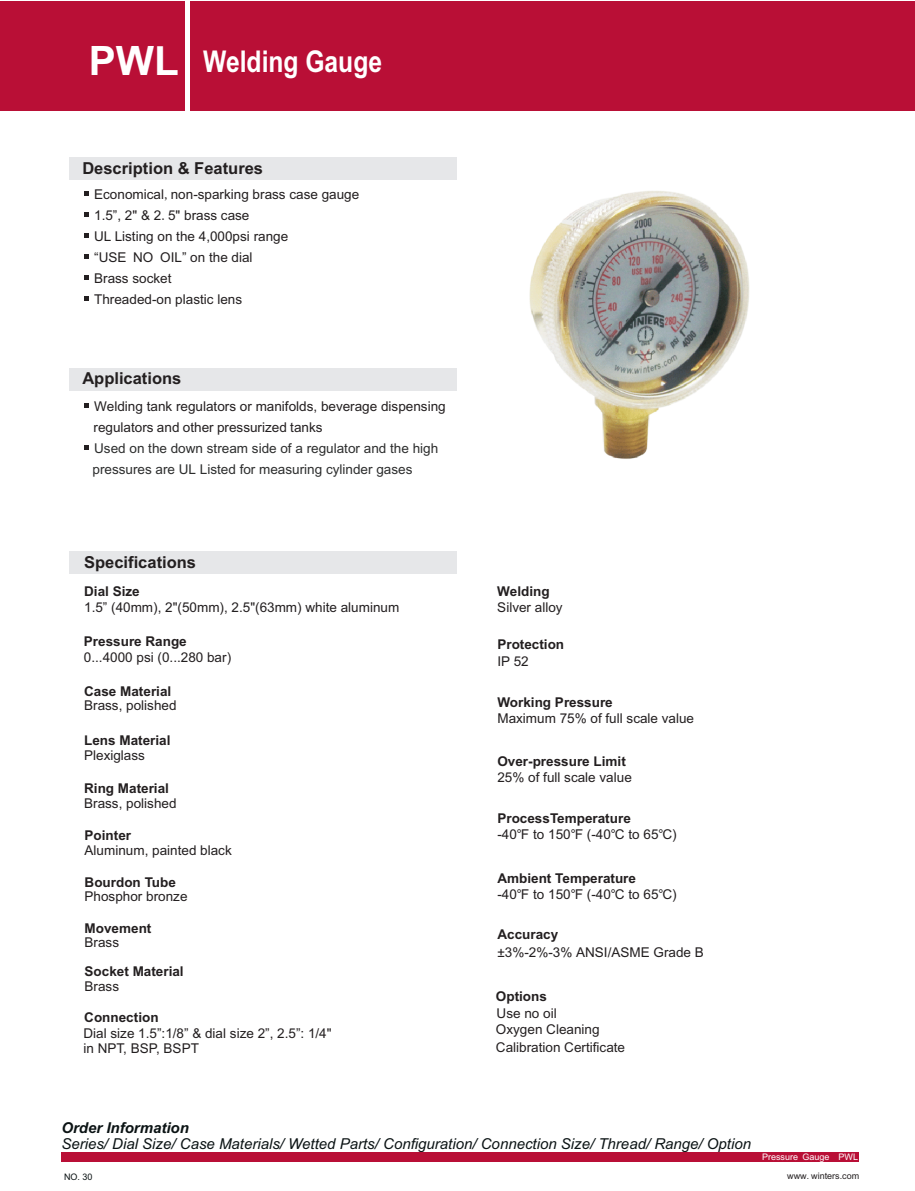
<style>
.page{position:relative;width:915px;height:1191px;background:#fff}
.page>*{position:absolute;margin:0;border:0;box-sizing:border-box;transform-origin:0 0}
.t1{font:700 30px "Arial Narrow";color:#fff}
.t2{font:700 16.5px "Arial";color:#231f20}
.t3{font:italic 15px "Arial";color:#0b1314}
.t4{font:italic 700 15px "Arial";color:#0b1314}
.t5{font:13.5px/21px "Arial";color:#231f20}
.t6{font:700 13.5px "Arial";color:#231f20}
.t7{font:13.5px/21px "Arial Unicode MS";color:#231f20}
.t8{font:13.5px/21px "Arial Unicode MS";color:#2c2d2d}
.t9{font:9px "Arial";color:#fff}
.t10{font:9px "Arial";color:#231f20}
.t11{font:9px "Arial";color:#0b1314}
.s1{font-family:"Arial";font-size:40.5px}
.s2{font-family:"Sim Sun"}
.s3{font-family:"Arial Unicode MS"}
.s4{font-family:"Arial"}
</style>
<div class="page">
<div style="left:69px;top:551px;width:388px;height:23px;background:#e6e7e9"></div>
<div style="left:69px;top:368px;width:388px;height:22px;background:#e6e7e9"></div>
<div style="left:69px;top:157px;width:388px;height:23px;background:#e6e7e9"></div>
<svg style="left:84px;top:191px;width:4px;height:5px"></svg>
<svg style="left:84px;top:212px;width:4px;height:5px"></svg>
<svg style="left:84px;top:233px;width:4px;height:5px"></svg>
<svg style="left:84px;top:254px;width:4px;height:5px"></svg>
<svg style="left:84px;top:275px;width:4px;height:5px"></svg>
<svg style="left:84px;top:296px;width:4px;height:5px"></svg>
<svg style="left:84px;top:403px;width:4px;height:5px"></svg>
<div style="left:0;top:1px;width:185px;height:110px;background:#b90f36"></div>
<div style="left:190px;top:1px;width:724px;height:110px;background:#b90f36"></div>
<img style="left:529px;top:191px;width:220px;height:268px">
<div style="left:61px;top:1152px;width:797px;height:10px;background:#b90f36"></div>
<svg style="left:84px;top:445px;width:4px;height:5px"></svg>
<h1 class="t1" style="left:89px;top:50px;width:294px"><span class="s1">PWL</span> Welding Gauge</h1>
<p class="t2" style="left:82px;top:162px;width:182px">Description &amp; Features</p>
<p class="t5" style="left:94px;top:185px;width:266px">Economical<span class="s2">,</span>non-sparking brass case gauge<br>1.5”, 2" &amp; 2<span class="s2">.</span>5" brass case<br>UL Listing on the 4,000psi range<br>“USE NO OIL” on the dial<br>Brass socket<br>Threaded-on plastic lens</p>
<p class="t2" style="left:82px;top:372px;width:101px">Applications</p>
<p class="t7" style="left:93px;top:397px;width:353px">Welding tank regulators or manifolds, beverage dispensing regulators and other pressurized tanks</p>
<p class="t8" style="left:92px;top:439px;width:347px">Used on the down stream side of a regulator and the high pressures are UL Listed for measuring cylinder gases</p>
<p class="t2" style="left:84px;top:556px;width:113px">Specifications</p>
<p class="t6" style="left:84px;top:586px;width:57px">Dial Size</p>
<p class="t5" style="left:84px;top:598px;width:316px">1.5” (40mm), 2"(50mm), 2.5"(63mm) white aluminum</p>
<p class="t6" style="left:84px;top:636px;width:104px">Pressure Range</p>
<p class="t5" style="left:84px;top:648px;width:149px">0...4000 psi (0...280 bar)</p>
<p class="t6" style="left:84px;top:686px;width:89px">Case Material</p>
<p class="t6" style="left:84px;top:735px;width:88px">Lens Material</p>
<p class="t6" style="left:84px;top:783px;width:86px">Ring Material</p>
<p class="t6" style="left:85px;top:830px;width:48px">Pointer</p>
<p class="t5" style="left:84px;top:696px;width:94px">Brass, polished</p>
<p class="t5" style="left:84px;top:746px;width:62px">Plexiglass</p>
<p class="t5" style="left:84px;top:794px;width:94px">Brass, polished</p>
<p class="t5" style="left:85px;top:841px;width:149px">Aluminum, painted black</p>
<p class="t6" style="left:85px;top:877px;width:93px">Bourdon Tube</p>
<p class="t6" style="left:85px;top:923px;width:68px">Movement</p>
<p class="t5" style="left:85px;top:886px;width:104px">Phosphor bronze</p>
<p class="t5" style="left:85px;top:932px;width:36px">Brass</p>
<p class="t6" style="left:85px;top:966px;width:101px">Socket Material</p>
<p class="t6" style="left:84px;top:1012px;width:76px">Connection</p>
<p class="t5" style="left:85px;top:976px;width:36px">Brass</p>
<p class="t5" style="left:83px;top:1023px;width:249px">Dial size 1.5”:1/8” &amp; dial size 2”, 2.5”: 1/4"</p>
<p class="t6" style="left:497px;top:586px;width:54px">Welding</p>
<p class="t5" style="left:497px;top:597px;width:67px">Silver alloy</p>
<p class="t6" style="left:497px;top:639px;width:68px">Protection</p>
<p class="t5" style="left:497px;top:651px;width:33px">IP 52</p>
<p class="t6" style="left:497px;top:696px;width:117px">Working Pressure</p>
<p class="t5" style="left:497px;top:709px;width:198px">Maximum 75% of full scale value</p>
<p class="t6" style="left:497px;top:756px;width:130px">Over-pressure Limit</p>
<p class="t5" style="left:497px;top:768px;width:136px">25% of full scale value</p>
<p class="t6" style="left:497px;top:813px;width:135px">ProcessTemperature</p>
<p class="t5" style="left:497px;top:824px;width:181px"><span class="s3">-</span>40<span class="s3">℉</span> to 150<span class="s3">℉ (-</span>40<span class="s3">℃</span> to 65<span class="s3">℃)</span></p>
<p class="t6" style="left:497px;top:873px;width:140px">Ambient Temperature</p>
<p class="t5" style="left:497px;top:884px;width:181px"><span class="s3">-</span>40<span class="s3">℉</span> to 150<span class="s3">℉ (-</span>40<span class="s3">℃</span> to 65<span class="s3">℃)</span></p>
<p class="t6" style="left:497px;top:928px;width:62px">Accuracy</p>
<p class="t7" style="left:497px;top:943px;width:208px"><span class="s4">±3%-2%-3%</span> ANSI/ASME Grade B</p>
<p class="t6" style="left:495px;top:991px;width:53px">Options</p>
<p class="t7" style="left:496px;top:1006px;width:105px;line-height:16.5px">Use no oil<br>Oxygen Cleaning</p>
<p class="t5" style="left:83px;top:1038px;width:117px">in NPT, BSP, BSPT</p>
<p class="t7" style="left:496px;top:1038px;width:131px">Calibration Certificate</p>
<p class="t4" style="left:61px;top:1121px;width:129px">Order Information</p>
<p class="t3" style="left:61px;top:1138px;width:691px">Series/ Dial Size/ Case Materials/ Wetted Parts/ Configuration/ Connection Size/ Thread/ Range/ Option</p>
<p class="t9" style="left:761px;top:1153px;width:98px">Pressure Gauge PWL</p>
<p class="t11" style="left:64px;top:1173px;width:30px">NO. 30</p>
<p class="t10" style="left:786px;top:1172px;width:74px">www<span class="s2">.</span>winters.com</p>
</div>
